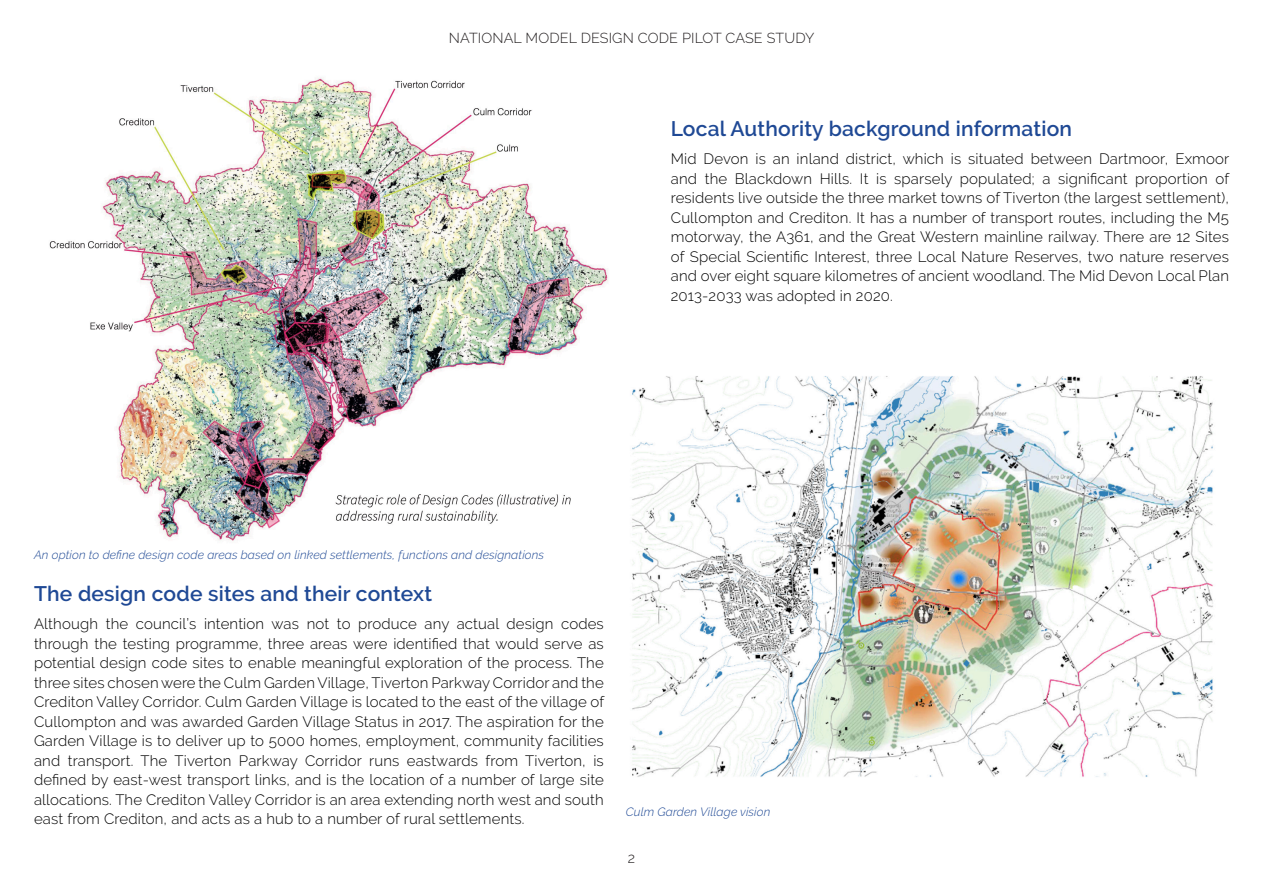
<style>
.page{position:relative;width:1263px;height:893px;background:#fff}
.page>*{position:absolute;margin:0;border:0;box-sizing:border-box;transform-origin:0 0}
.Heading_1{font:600 21px "Raleway";letter-spacing:.01em;color:#1f4995}
.Body{font:300 15px/19.5px "Raleway";letter-spacing:.01em;color:#000;text-align:justify}
.t1{font:300 14.4px "Raleway";letter-spacing:.01em;color:#231f20}
.Caption_for_images{font:italic 300 12px "Raleway";letter-spacing:.01em;color:#1f4995}
</style>
<div class="page">
<img style="left:49px;top:78px;width:559px;height:463px">
<img style="left:632px;top:376px;width:581px;height:401px">
<p class="t1" style="left:449px;top:29px;width:367px">NATIONAL MODEL DESIGN CODE PILOT CASE STUDY</p>
<p class="Heading_1" style="left:671px;top:117px;width:403px">Local Authority background information</p>
<p class="Body" style="left:671px;top:149px;width:560px">Mid Devon is an inland district, which is situated between Dartmoor, Exmoor and the Blackdown Hills. It is sparsely populated; a significant proportion of residents live outside the three market towns of Tiverton (the largest settlement), Cullompton and Crediton. It has a number of transport routes, including the M5 motorway, the A361, and the Great Western mainline railway. There are 12 Sites of Special Scientific Interest, three Local Nature Reserves, two nature reserves and over eight square kilometres of ancient woodland. The Mid Devon Local Plan 2013-2033 was adopted in 2020.</p>
<p class="Caption_for_images" style="left:34px;top:548px;width:512px">An option to define design code areas based on linked settlements, functions and designations</p>
<p class="Heading_1" style="left:34px;top:582px;width:400px">The design code sites and their context</p>
<p class="Body" style="left:34px;top:614px;width:572px">Although the council’s intention was not to produce any actual design codes through the testing programme, three areas were identified that would serve as potential design code sites to enable meaningful exploration of the process. The three sites chosen were the Culm Garden Village, Tiverton Parkway Corridor and the Crediton Valley Corridor. Culm Garden Village is located to the east of the village of Cullompton and was awarded Garden Village Status in 2017. The aspiration for the Garden Village is to deliver up to 5000 homes, employment, community facilities and transport. The Tiverton Parkway Corridor runs eastwards from Tiverton, is defined by east-west transport links, and is the location of a number of large site allocations. The Crediton Valley Corridor is an area extending north west and south east from Crediton, and acts as a hub to a number of rural settlements.</p>
<p class="Caption_for_images" style="left:626px;top:805px;width:146px">Culm Garden Village vision</p>
<p class="t1" style="left:628px;top:850px;width:9px">2</p>
</div>
